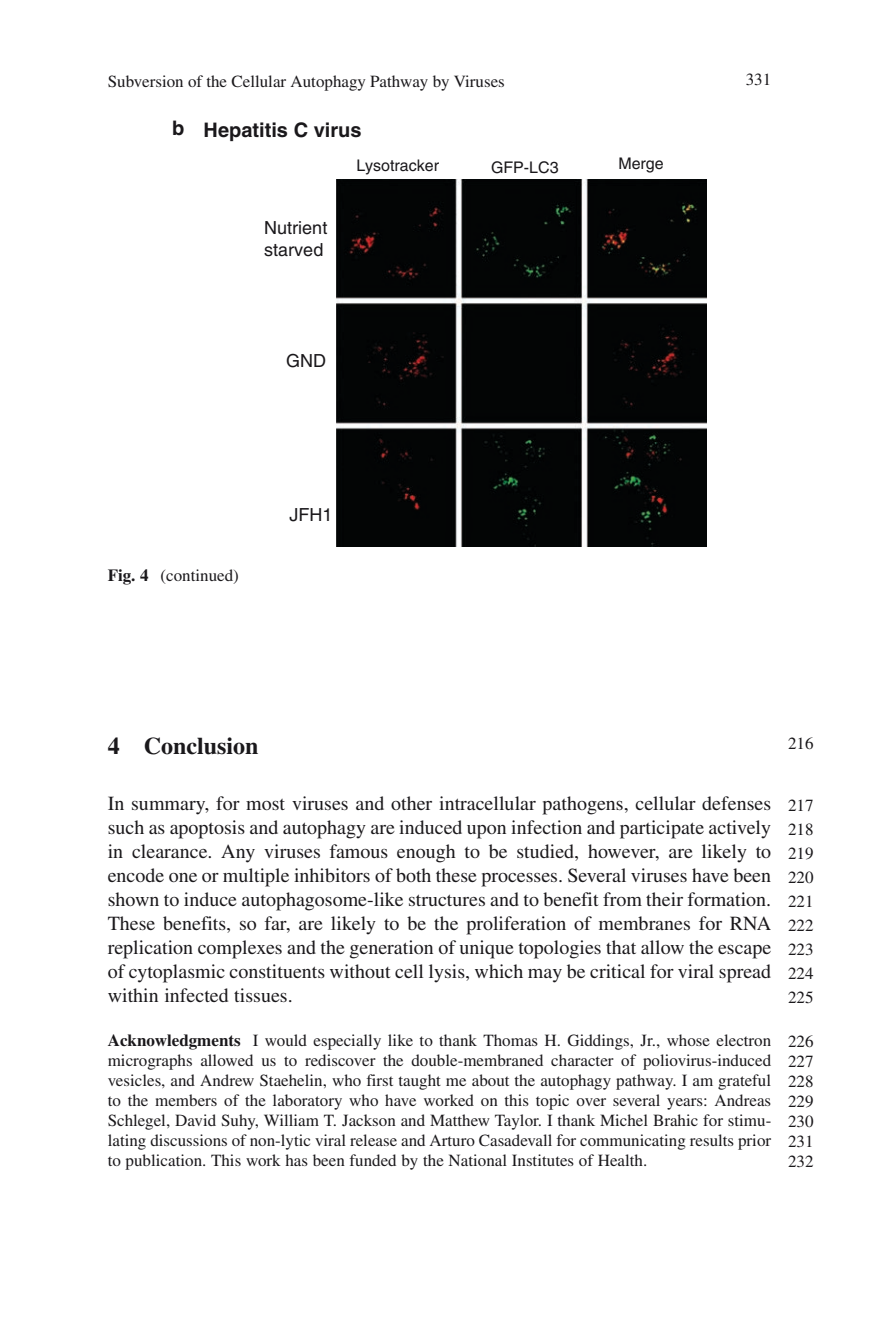
<style>
.page{position:relative;width:879px;height:1333px;background:#fff}
.page>*{position:absolute;margin:0;border:0;box-sizing:border-box;transform-origin:0 0}
.t1{font:700 24px "Times";color:#1a181b}
.t2{font:20px/24px "Times";color:#1a181b;text-align:justify}
.t3{font:700 20px "Helvetica";color:#1a181b}
.t4{font:18px/21.6px "Helvetica";color:#1a181b}
.t5{font:17px/20px "Times";color:#1a181b;text-align:justify}
.t6{font:16px "Helvetica";color:#1a181b}
.s1{font-weight:700}
</style>
<div class="page">
<img style="left:337px;top:179px;width:369px;height:367px">
<p class="t5" style="left:108px;top:71px;width:399px">Subversion of the Cellular Autophagy Pathway by Viruses</p>
<p class="t3" style="left:172px;top:117px;width:191px">b Hepatitis C virus</p>
<p class="t4" style="left:264px;top:217px;width:65px">Nutrient starved</p>
<p class="t6" style="left:356px;top:156px;width:84px">Lysotracker</p>
<p class="t4" style="left:286px;top:350px;width:41px">GND</p>
<p class="t6" style="left:491px;top:158px;width:69px">GFP-LC3</p>
<p class="t5" style="left:108px;top:565px;width:133px"><span class="s1">Fig. 4</span> (continued)</p>
<p class="t4" style="left:290px;top:503px;width:45px">JFH1</p>
<p class="t6" style="left:618px;top:154px;width:47px">Merge</p>
<p class="t5" style="left:746px;top:70px;width:27px">331</p>
<h1 class="t1" style="left:108px;top:731px;width:152px">4 Conclusion</h1>
<p class="t2" style="left:108px;top:791px;width:665px">In summary, for most viruses and other intracellular pathogens, cellular defenses such as apoptosis and autophagy are induced upon infection and participate actively in clearance. Any viruses famous enough to be studied, however, are likely to encode one or multiple inhibitors of both these processes. Several viruses have been shown to induce autophagosome-like structures and to benefit from their formation.<br>These benefits, so far, are likely to be the proliferation of membranes for RNA replication complexes and the generation of unique topologies that allow the escape of cytoplasmic constituents without cell lysis, which may be critical for viral spread within infected tissues.</p>
<p class="t5" style="left:108px;top:1030px;width:665px"><span class="s1">Acknowledgments</span> I would especially like to thank Thomas H. Giddings, Jr., whose electron micrographs allowed us to rediscover the double-membraned character of poliovirus-induced vesicles, and Andrew Staehelin, who first taught me about the autophagy pathway. I am grateful to the members of the laboratory who have worked on this topic over several years: Andreas Schlegel, David Suhy, William T. Jackson and Matthew Taylor. I thank Michel Brahic for stimu&shy;lating discussions of non-lytic viral release and Arturo Casadevall for communicating results prior to publication. This work has been funded by the National Institutes of Health.</p>
<p class="t5" style="left:788px;top:733px;width:27px">216</p>
<p class="t5" style="left:788px;top:793px;width:27px;line-height:24px">217<br>218<br>219<br>220<br>221<br>222<br>223<br>224<br>225</p>
<p class="t5" style="left:788px;top:1031px;width:27px">226<br>227<br>228<br>229<br>230<br>231<br>232</p>
</div>
